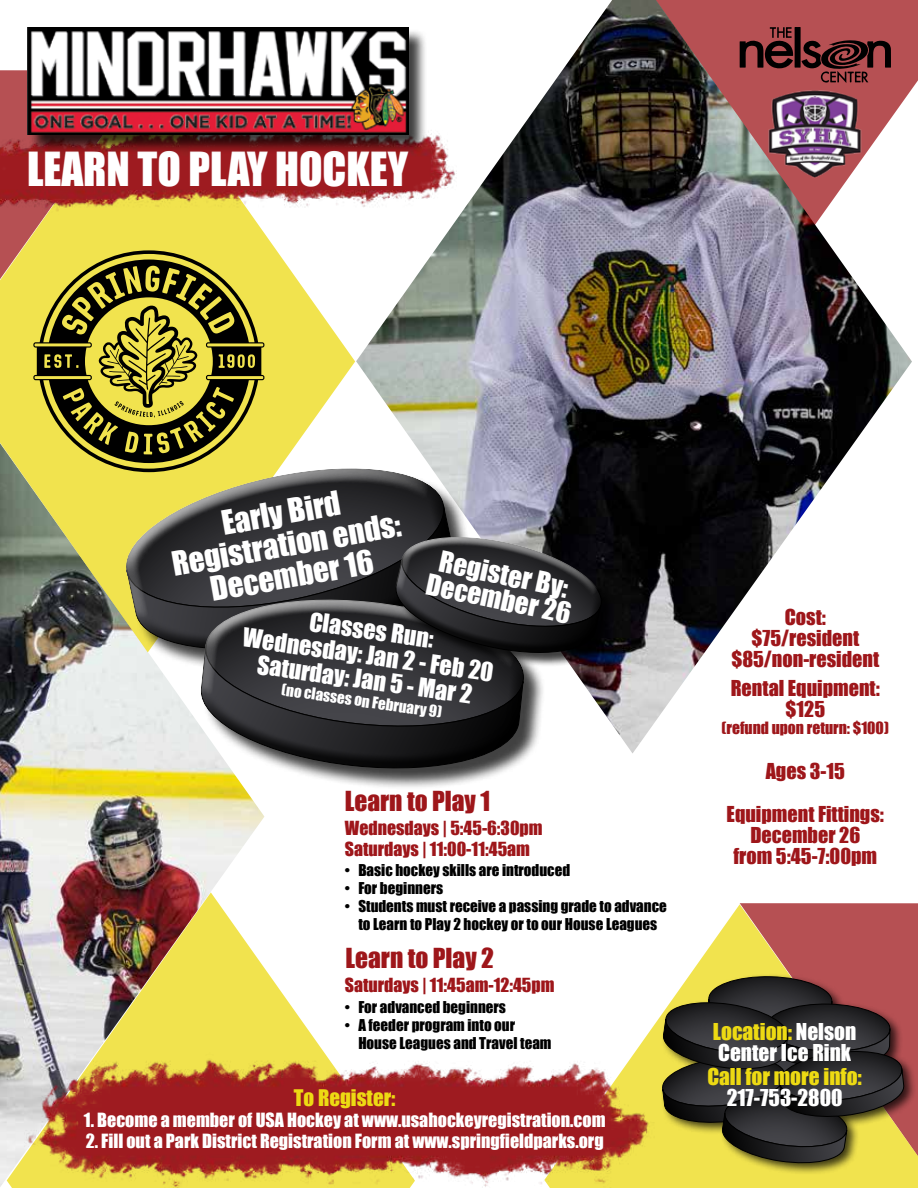
<style>
.page{position:relative;width:918px;height:1188px;background:#fff}
.page>*{position:absolute;margin:0;border:0;box-sizing:border-box;transform-origin:0 0}
.t1{font:43.2px "Impact";color:#fff}
.t2{font:30.9px/31.7px "Impact";color:#fff;text-align:center}
.t3{font:27px/24.9px "Impact";color:#fff}
.t4{font:25.35px "Impact";color:#9e161a}
.t5{font:24px/24.9px "Impact";color:#fff;text-align:center}
.t6{font:21.3px/21px "Impact";color:#fff}
.t7{font:21.3px "Impact";color:#edda13}
.t8{font:21px "Impact";color:#edda13}
.t9{font:20.1px/21.3px "Impact";color:#9e161a;text-align:center}
.t10{font:18px "Impact";color:#fff}
.t11{font:17.85px/21.5px "Impact";color:#9e161a}
.t12{font:15.6px "Impact";color:#9e161a}
.t13{font:15px/18px "Impact";color:#000;text-align:center}
.t14{font:15px "Impact";color:#fff}
.s1{color:#edda13}
</style>
<div class="page">
<svg style="left:912px;top:0;width:6px;height:89px"></svg>
<img style="left:356px;top:0;width:556px;height:753px">
<img style="left:0;top:652px;width:264px;height:535px">
<svg style="left:640px;top:904px;width:278px;height:284px"></svg>
<img style="left:7px;top:892px;width:312px;height:295px">
<svg style="left:0;top:214px;width:355px;height:438px"></svg>
<svg style="left:112px;top:445px;width:347px;height:180px"></svg>
<svg style="left:119px;top:483px;width:348px;height:190px;background:#747254"></svg>
<svg style="left:190px;top:615px;width:304px;height:178px"></svg>
<svg style="left:198px;top:515px;width:415px;height:260px;background:#4a494c"></svg>
<img style="left:198px;top:111px;width:280px;height:103px">
<img style="left:10px;top:1045px;width:650px;height:143px">
<svg style="left:0;top:70px;width:198px;height:379px;background:#cc8a3f"></svg>
<svg style="left:33px;top:250px;width:231px;height:222px;background:#91892f"></svg>
<img style="left:762px;top:90px;width:106px;height:90px">
<div style="left:28px;top:28px;width:400px;height:126px;background:#000;opacity:.75"></div>
<img style="left:27px;top:27px;width:381px;height:108px">
<div style="left:660px;top:973px;width:257px;height:202px;background:#000;opacity:.75"></div>
<svg style="left:661px;top:976px;width:244px;height:190px;background:#594e36"></svg>
<svg style="left:740px;top:27px;width:151px;height:56px;background:#7b3638"></svg>
<h1 class="t1" style="left:27px;top:135px;width:383px">LEARN TO PLAY HOCKEY</h1>
<h2 class="t2" style="left:164px;top:517px;width:233px;rotate:-10deg">Early Bird<br>Registration ends:<br>December 16</h2>
<h3 class="t5" style="left:248px;top:599px;width:254px;rotate:8deg">Classes Run:<br>Wednesday: Jan 2 - Feb 20<br>Saturday: Jan 5 - Mar 2</h3>
<h3 class="t3" style="left:435px;top:546px;width:148px;rotate:12deg">Register By:<br>December 26</h3>
<p class="t14" style="left:283px;top:678px;width:163px;rotate:8deg">(no classes on February 9)</p>
<h3 class="t4" style="left:345px;top:782px;width:147px">Learn to Play 1</h3>
<p class="t11" style="left:345px;top:817px;width:199px">Wednesdays | 5:45-6:30pm<br>Saturdays | 11:00-11:45am</p>
<p class="t13" style="left:345px;top:861px;width:227px">• Basic hockey skills are introduced</p>
<p class="t13" style="left:345px;top:879px;width:100px">• For beginners</p>
<p class="t13" style="left:345px;top:897px;width:323px">• Students must receive a passing grade to advance to Learn to Play 2 hockey or to our House Leagues</p>
<h3 class="t4" style="left:346px;top:939px;width:150px">Learn to Play 2</h3>
<p class="t11" style="left:345px;top:973px;width:211px">Saturdays | 11:45am-12:45pm</p>
<p class="t13" style="left:345px;top:997px;width:163px">• For advanced beginners</p>
<p class="t13" style="left:358px;top:1015px;width:195px;text-align:left;text-indent:-14px">• A feeder program into our<br>House Leagues and Travel team</p>
<h3 class="t8" style="left:294px;top:1082px;width:103px">To Register:</h3>
<p class="t10" style="left:84px;top:1106px;width:523px">1. Become a member of USA Hockey at www.usahockeyregistration.com</p>
<p class="t10" style="left:86px;top:1127px;width:519px">2. Fill out a Park District Registration Form at www.springfieldparks.org</p>
<h3 class="t9" style="left:731px;top:606px;width:149px">Cost: $75/resident $85/non-resident</h3>
<h3 class="t9" style="left:731px;top:677px;width:151px">Rental Equipment: $125</h3>
<p class="t12" style="left:722px;top:716px;width:169px">(refund upon return: $100)</p>
<h3 class="t9" style="left:727px;top:750px;width:159px;line-height:42.5px">Ages 3-15<br>Equipment Fittings:</h3>
<h3 class="t9" style="left:733px;top:824px;width:145px">December 26 from 5:45-7:00pm</h3>
<h3 class="t6" style="left:713px;top:1020px;width:145px"><span class="s1">Location:</span> Nelson<br>Center Ice Rink</h3>
<h3 class="t7" style="left:707px;top:1060px;width:156px">Call for more info:</h3>
<h3 class="t6" style="left:727px;top:1087px;width:117px">217-753-2800</h3>
</div>
